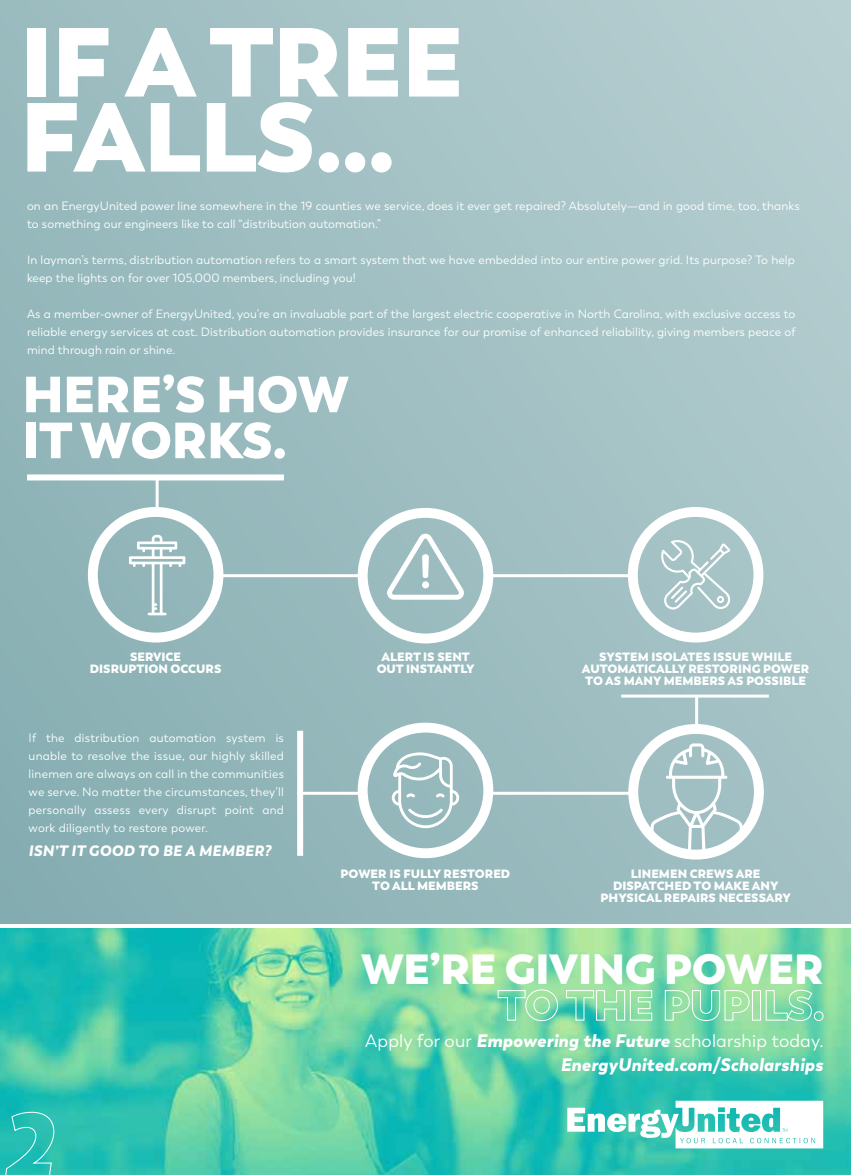
<style>
.page{position:relative;width:851px;height:1175px;background:#fff}
.page>*{position:absolute;margin:0;border:0;box-sizing:border-box;transform-origin:0 0}
.t1{font:800 97.5px/75px "Trenda";letter-spacing:-.01em;color:#fff}
.t2{font:800 50.55px/45.9px "Trenda";letter-spacing:-.01em;color:#fff}
.t3{font:800 42px "Trenda";letter-spacing:-.01em;color:#fff}
.t4{font:italic 900 18px/24px "Trenda";letter-spacing:.01em;color:#fff;text-align:right}
.t5{font:italic 900 15px "Trenda";letter-spacing:.02em;color:#fff}
.t6{font:12px/18px "Trenda";letter-spacing:.01em;color:#fff}
.t7{font:800 12px/12px "Trenda";color:#fff;text-align:center}
.s1{font-weight:400;font-style:normal}
</style>
<div class="page">
<svg style="left:850px;top:1097px;width:1px;height:77px"></svg>
<img style="left:0;top:928px;width:850px;height:246px">
<div style="left:0;top:0;width:850px;height:923px;background:linear-gradient(to right,#90b4b8,#b0cacc)"></div>
<svg style="left:5px;top:1111px;width:50px;height:63px;background:#30c1b6"></svg>
<div style="left:88px;top:507px;width:135px;height:135px;border:10px solid #fff;border-radius:50%"></div>
<div style="left:358px;top:508px;width:135px;height:135px;border:10px solid #fff;border-radius:50%"></div>
<div style="left:628px;top:507px;width:135px;height:135px;border:10px solid #fff;border-radius:50%"></div>
<div style="left:628px;top:724px;width:135px;height:135px;border:10px solid #fff;border-radius:50%"></div>
<div style="left:358px;top:722px;width:135px;height:136px;border:10px solid #fff;border-radius:50%"></div>
<svg style="left:497px;top:989px;width:61px;height:32px;background:#8fddb0"></svg>
<svg style="left:565px;top:989px;width:87px;height:31px;background:#8dddb1"></svg>
<svg style="left:664px;top:989px;width:85px;height:32px;background:#94dfb1"></svg>
<div style="left:752px;top:990px;width:8px;height:30px;border:1px solid #fff"></div>
<svg style="left:765px;top:989px;width:47px;height:32px;background:#95dfb1"></svg>
<div style="left:814px;top:1011px;width:9px;height:9px;border:1px solid #fff;border-radius:50%"></div>
<svg style="left:129px;top:535px;width:56px;height:80px"></svg>
<svg style="left:387px;top:533px;width:77px;height:66px"></svg>
<div style="left:422px;top:581px;width:7px;height:7px;background:#fff;border-radius:50%"></div>
<svg style="left:660px;top:539px;width:70px;height:70px;background:#b6ced0"></svg>
<div style="left:27px;top:474px;width:257px;height:6px;background:#fff"></div>
<div style="left:297px;top:730px;width:6px;height:125px;background:#fff"></div>
<hr style="left:621px;top:694px;width:147px;height:3px;background:#fff">
<hr style="left:156px;top:477px;width:3px;height:36px;background:#fff">
<hr style="left:695px;top:696px;width:3px;height:36px;background:#fff">
<hr style="left:220px;top:574px;width:140px;height:3px;background:#fff">
<hr style="left:489px;top:574px;width:144px;height:3px;background:#fff">
<hr style="left:489px;top:791px;width:144px;height:3px;background:#fff">
<hr style="left:297px;top:791px;width:63px;height:3px;background:#fff">
<svg style="left:392px;top:751px;width:67px;height:77px"></svg>
<svg style="left:567px;top:1100px;width:256px;height:48px"></svg>
<svg style="left:650px;top:743px;width:92px;height:115px"></svg>
<h1 class="t1" style="left:20px;top:25px;width:445px">IF A TREE<br>FALLS...</h1>
<p class="t6" style="left:27px;top:197px;width:774px">on an EnergyUnited power line somewhere in the 19 counties we service, does it ever get repaired? Absolutely—and in good time, too, thanks to something our engineers like to call “distribution automation.”</p>
<p class="t6" style="left:27px;top:251px;width:769px">In layman’s terms, distribution automation refers to a smart system that we have embedded into our entire power grid. Its purpose? To help keep the lights on for over 105,000 members, including you!</p>
<p class="t6" style="left:27px;top:305px;width:770px;text-align:justify">As a member-owner of EnergyUnited, you’re an invaluable part of the largest electric cooperative in North Carolina, with exclusive access to reliable energy services at cost. Distribution automation provides insurance for our promise of enhanced reliability, giving members peace of mind through rain or shine.</p>
<h2 class="t2" style="left:22px;top:372px;width:328px">HERE’S HOW<br>IT WORKS.</h2>
<p class="t7" style="left:90px;top:651px;width:133px">SERVICE<br>DISRUPTION OCCURS</p>
<p class="t6" style="left:29px;top:729px;width:257px;text-align:justify">If the distribution automation system is unable to resolve the issue, our highly skilled linemen are always on call in the communities we serve. No matter the circumstances, they’ll personally assess every disrupt point and work diligently to restore power.</p>
<p class="t5" style="left:29px;top:841px;width:244px">ISN’T IT GOOD TO BE A MEMBER?</p>
<p class="t7" style="left:376px;top:651px;width:99px">ALERT IS SENT<br>OUT INSTANTLY</p>
<p class="t7" style="left:340px;top:867px;width:171px">POWER IS FULLY RESTORED<br>TO ALL MEMBERS</p>
<p class="t7" style="left:582px;top:650px;width:229px">SYSTEM ISOLATES ISSUE WHILE<br>AUTOMATICALLY RESTORING POWER<br>TO AS MANY MEMBERS AS POSSIBLE</p>
<p class="t7" style="left:600px;top:867px;width:192px">LINEMEN CREWS ARE<br>DISPATCHED TO MAKE ANY<br>PHYSICAL REPAIRS NECESSARY</p>
<h3 class="t3" style="left:361px;top:942px;width:464px">WE’RE GIVING POWER</h3>
<h3 class="t4" style="left:365px;top:1029px;width:460px"><span class="s1">Apply for our</span> Empowering the Future <span class="s1">scholarship today.<br></span>EnergyUnited.com/Scholarships</h3>
</div>
